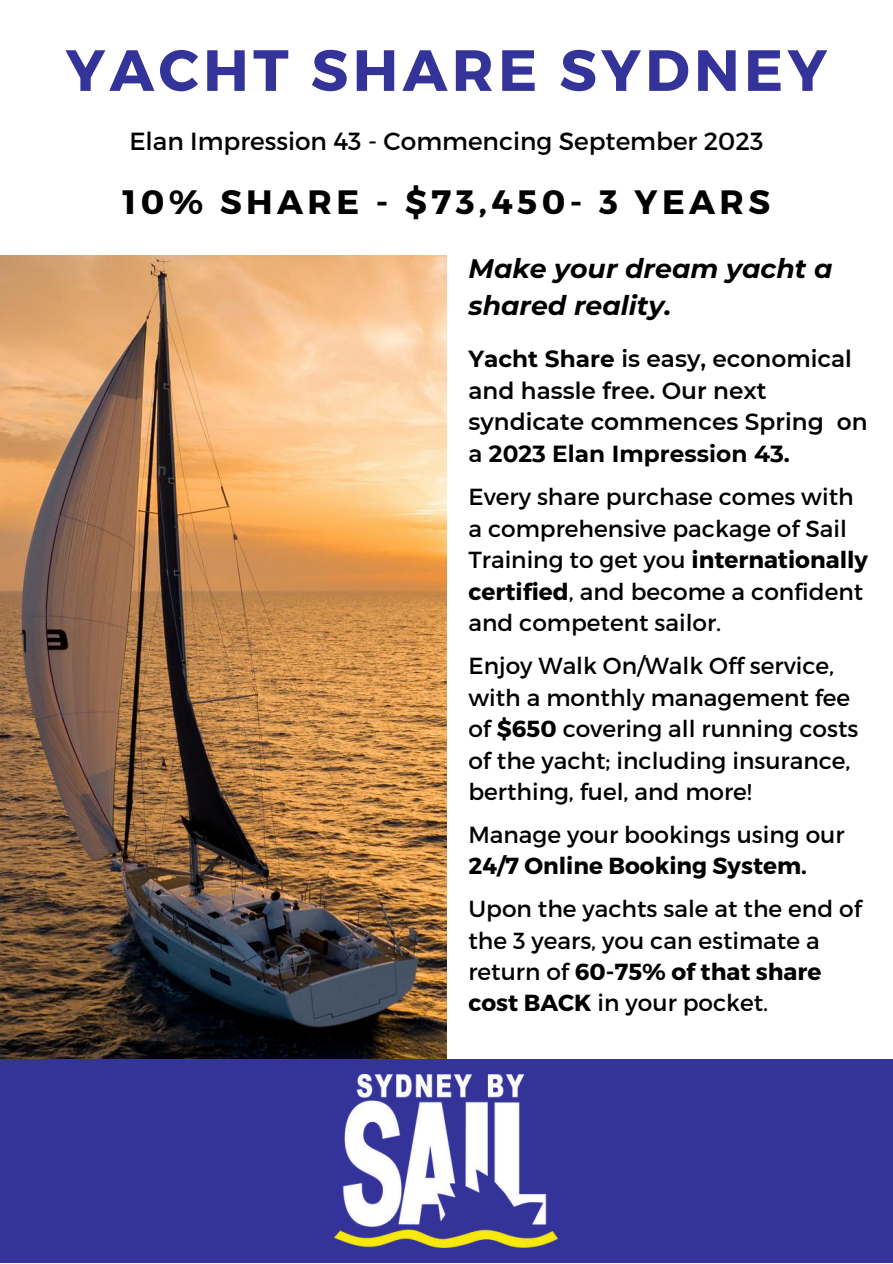
<style>
.page{position:relative;width:893px;height:1264px;background:#fff}
.page>*{position:absolute;margin:0;border:0;box-sizing:border-box;transform-origin:0 0}
.t1{font:700 58.05px "Montserrat";letter-spacing:.075em;color:#339}
.t2{font:700 33.75px "Montserrat";letter-spacing:.13em;color:#000}
.t3{font:italic 700 26.7px/37px "Montserrat";color:#000}
.t4{font:24.75px "Montserrat";color:#000}
.t5{font:23.25px/31.5px "Montserrat";color:#000}
.t6{font:600 23.25px/31.5px "Montserrat";color:#000}
.t7{font:700 23.25px "Montserrat";color:#000}
.s1{font-weight:700}
</style>
<div class="page">
<div style="left:0;top:1059px;width:892px;height:203px;background:#339"></div>
<img style="left:335px;top:1074px;width:222px;height:173px">
<img style="left:0;top:256px;width:446px;height:802px">
<h1 class="t1" style="left:66px;top:32px;width:762px">YACHT SHARE SYDNEY</h1>
<p class="t4" style="left:129px;top:125px;width:635px">Elan Impression 43 - Commencing September 2023</p>
<h2 class="t2" style="left:122px;top:180px;width:649px">10% SHARE - $73,450- 3 YEARS</h2>
<p class="t3" style="left:468px;top:250px;width:365px">Make your dream yacht a shared reality.</p>
<p class="t6" style="left:468px;top:343px;width:400px"><span class="s1">Yacht Share</span> is easy, economical and hassle free. Our next syndicate commences Spring on a <span class="s1">2023 Elan Impression 43.</span></p>
<p class="t5" style="left:468px;top:480px;width:401px">Every share purchase comes with a comprehensive package of Sail<br>Training to get you <span class="s1">internationally certified</span>, and become a confident and competent sailor.</p>
<p class="t5" style="left:468px;top:649px;width:391px">Enjoy Walk On/Walk Off service, with a monthly management fee of <span class="s1">$650</span> covering all running costs of the yacht; including insurance, berthing, fuel, and more!</p>
<p class="t5" style="left:468px;top:817px;width:377px">Manage your bookings using our</p>
<p class="t7" style="left:468px;top:850px;width:340px">24/7 Online Booking System.</p>
<p class="t5" style="left:468px;top:891px;width:395px">Upon the yachts sale at the end of the 3 years, you can estimate a return of <span class="s1">60-75% of that share cost BACK</span> in your pocket.</p>
</div>
